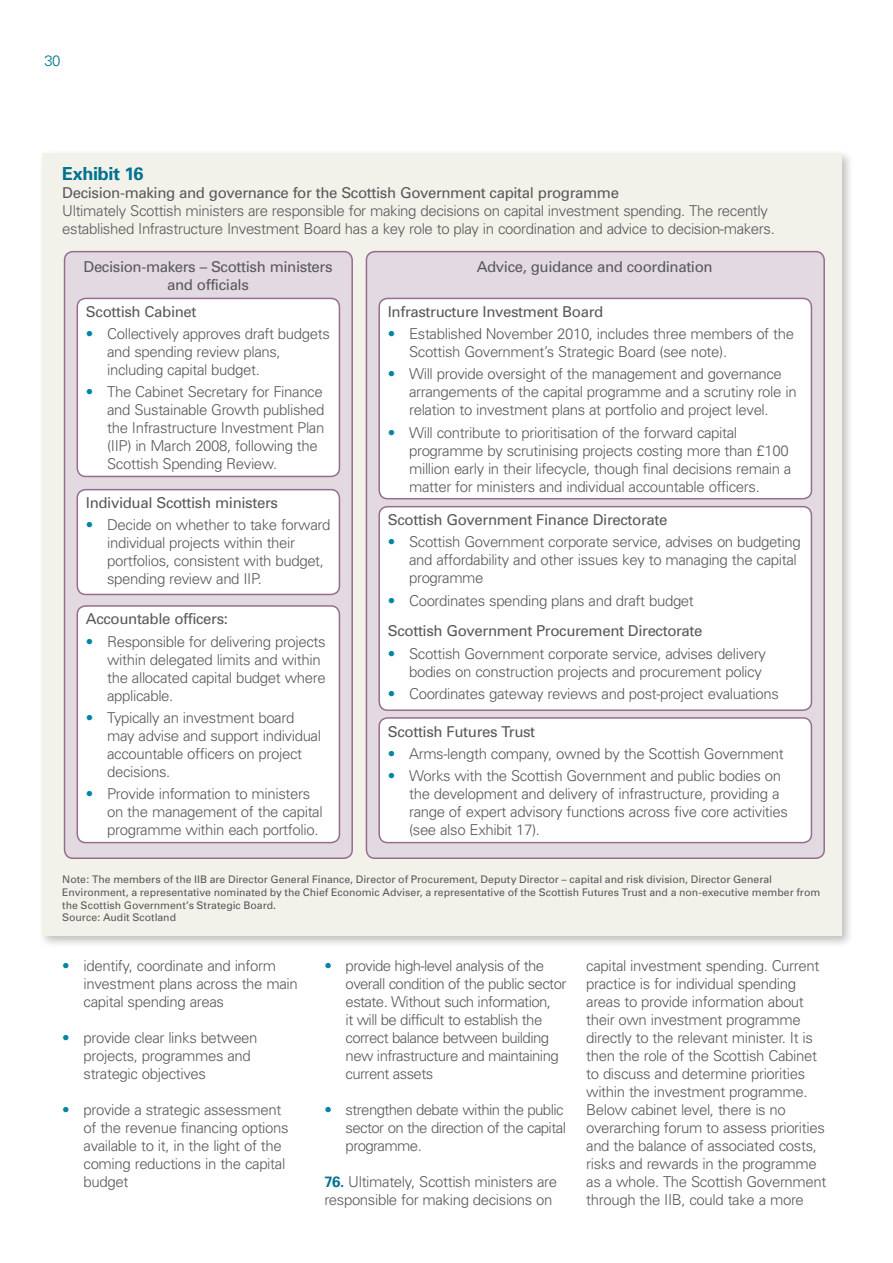
<style>
.page{position:relative;width:893px;height:1263px;background:#fff}
.page>*{position:absolute;margin:0;border:0;box-sizing:border-box;transform-origin:0 0}
.t1{font:700 18px "Univers";letter-spacing:-.02em;color:#00728f}
.Paragraph{font:300 15px/18px "Univers";letter-spacing:-.025em;color:#58595b}
.Paragraph_-_bullet{font:300 15px/18px "Univers";letter-spacing:-.04em;color:#58595b}
.t2{font:15px/18px "Univers";letter-spacing:-.025em;color:#58595b;text-align:center}
.t3{font:300 15px "Univers";color:#00728f}
.t4{font:10.5px/12.6px "Univers";color:#58595b}
.s1{font-weight:400}
.s2{color:#0086a2}
.s3{font-weight:300;color:#0086a2}
.s4{font-weight:300}
.s5{font-weight:700;color:#00728f}
</style>
<div class="page">
<div style="left:39px;top:149px;width:815px;height:799px;background:#000;opacity:.25"></div>
<div style="left:43px;top:153px;width:799px;height:782px;background:#f2f1ea"></div>
<div style="left:65px;top:252px;width:287px;height:606px;background:#e3d9e0;border-radius:9px"></div>
<div style="left:64px;top:251px;width:289px;height:608px;border:2px solid #956e8e;border-radius:9px"></div>
<div style="left:77px;top:298px;width:262px;height:178px;background:#fff;border-radius:9px"></div>
<div style="left:77px;top:298px;width:263px;height:179px;border:2px solid #956e8e;border-radius:9px"></div>
<div style="left:77px;top:490px;width:262px;height:104px;background:#fff;border-radius:9px"></div>
<div style="left:77px;top:489px;width:263px;height:106px;border:2px solid #956e8e;border-radius:9px"></div>
<div style="left:77px;top:606px;width:262px;height:236px;background:#fff;border-radius:9px"></div>
<div style="left:77px;top:605px;width:263px;height:238px;border:2px solid #956e8e;border-radius:9px"></div>
<div style="left:366px;top:252px;width:458px;height:606px;background:#e3d9e0;border-radius:9px"></div>
<div style="left:366px;top:251px;width:459px;height:608px;border:2px solid #956e8e;border-radius:9px"></div>
<div style="left:379px;top:298px;width:432px;height:201px;background:#fff;border-radius:9px"></div>
<div style="left:378px;top:298px;width:434px;height:201px;border:2px solid #956e8e;border-radius:9px"></div>
<div style="left:379px;top:507px;width:432px;height:203px;background:#fff;border-radius:9px"></div>
<div style="left:378px;top:506px;width:434px;height:205px;border:2px solid #956e8e;border-radius:9px"></div>
<div style="left:379px;top:718px;width:432px;height:124px;background:#fff;border-radius:9px"></div>
<div style="left:378px;top:717px;width:434px;height:126px;border:2px solid #956e8e;border-radius:9px"></div>
<p class="t3" style="left:45px;top:52px;width:17px">30</p>
<p class="t1" style="left:62px;top:163px;width:83px">Exhibit 16</p>
<p class="Paragraph" style="left:62px;top:184px;width:714px"><span class="s1">Decision-making and governance for the Scottish Government capital programme<br></span>Ultimately Scottish ministers are responsible for making decisions on capital investment spending. The recently established Infrastructure Investment Board has a key role to play in coordination and advice to decision-makers.</p>
<p class="t2" style="left:84px;top:258px;width:250px">Decision-makers – Scottish ministers and officials</p>
<p class="t2" style="left:86px;top:303px;width:112px">Scottish Cabinet</p>
<p class="Paragraph" style="left:107px;top:325px;width:224px;text-indent:-21px"><span class="s2">•</span> Collectively approves draft budgets and spending review plans, including capital budget.</p>
<p class="Paragraph" style="left:107px;top:383px;width:219px;text-indent:-21px"><span class="s2">•</span> The Cabinet Secretary for Finance and Sustainable Growth published the Infrastructure Investment Plan (IIP) in March 2008, following the Scottish Spending Review.</p>
<p class="t2" style="left:86px;top:494px;width:194px">Individual Scottish ministers</p>
<p class="Paragraph" style="left:107px;top:516px;width:225px;text-indent:-21px"><span class="s2">•</span> Decide on whether to take forward individual projects within their portfolios, consistent with budget, spending review and IIP.</p>
<p class="t2" style="left:86px;top:610px;width:144px">Accountable officers:</p>
<p class="Paragraph" style="left:107px;top:632px;width:220px;text-indent:-21px"><span class="s2">•</span> Responsible for delivering projects within delegated limits and within the allocated capital budget where applicable.</p>
<p class="Paragraph" style="left:107px;top:708px;width:215px;text-indent:-21px"><span class="s2">•</span> Typically an investment board may advise and support individual accountable officers on project decisions.</p>
<p class="Paragraph" style="left:107px;top:785px;width:217px;text-indent:-21px"><span class="s2">•</span> Provide information to ministers on the management of the capital programme within each portfolio.</p>
<p class="t2" style="left:477px;top:258px;width:237px">Advice, guidance and coordination</p>
<p class="t2" style="left:388px;top:303px;width:217px">Infrastructure Investment Board</p>
<p class="Paragraph" style="left:409px;top:325px;width:386px;text-indent:-21px"><span class="s2">•</span> Established November 2010, includes three members of the<br>Scottish Government’s Strategic Board (see note).</p>
<p class="Paragraph" style="left:409px;top:365px;width:389px;text-indent:-21px"><span class="s2">•</span> Will provide oversight of the management and governance arrangements of the capital programme and a scrutiny role in relation to investment plans at portfolio and project level.</p>
<p class="Paragraph" style="left:409px;top:423px;width:384px;text-indent:-21px"><span class="s2">•</span> Will contribute to prioritisation of the forward capital programme by scrutinising projects costing more than £100 million early in their lifecycle, though final decisions remain a matter for ministers and individual accountable officers.</p>
<p class="t2" style="left:388px;top:511px;width:281px">Scottish Government Finance Directorate</p>
<p class="Paragraph" style="left:409px;top:533px;width:393px;text-indent:-21px"><span class="s2">•</span> Scottish Government corporate service, advises on budgeting and affordability and other issues key to managing the capital programme</p>
<p class="t2" style="left:388px;top:585px;width:316px;line-height:30.8px;text-align:left"><span class="s3">•</span> <span class="s4">Coordinates spending plans and draft budget<br></span>Scottish Government Procurement Directorate</p>
<p class="Paragraph" style="left:388px;top:644px;width:380px;text-align:right"><span class="s2">•</span> Scottish Government corporate service, advises delivery bodies on construction projects and procurement policy</p>
<p class="Paragraph" style="left:388px;top:684px;width:393px"><span class="s2">•</span> Coordinates gateway reviews and post-project evaluations</p>
<p class="t2" style="left:388px;top:723px;width:149px">Scottish Futures Trust</p>
<p class="Paragraph" style="left:388px;top:745px;width:398px"><span class="s2">•</span> Arms-length company, owned by the Scottish Government</p>
<p class="Paragraph" style="left:409px;top:767px;width:380px;text-indent:-21px"><span class="s2">•</span> Works with the Scottish Government and public bodies on the development and delivery of infrastructure, providing a range of expert advisory functions across five core activities (see also Exhibit 17).</p>
<p class="t4" style="left:62px;top:873px;width:759px">Note: The members of the IIB are Director General Finance, Director of Procurement, Deputy Director – capital and risk division, Director General Environment, a representative nominated by the Chief Economic Adviser, a representative of the Scottish Futures Trust and a non-executive member from the Scottish Government’s Strategic Board.<br>Source: Audit Scotland</p>
<p class="Paragraph_-_bullet" style="left:84px;top:956px;width:216px;text-indent:-21px"><span class="s2">•</span> identify, coordinate and inform investment plans across the main capital spending areas</p>
<p class="Paragraph_-_bullet" style="left:84px;top:1028px;width:176px;text-indent:-21px"><span class="s2">•</span> provide clear links between projects, programmes and strategic objectives</p>
<p class="Paragraph_-_bullet" style="left:84px;top:1100px;width:207px;text-indent:-21px"><span class="s2">•</span> provide a strategic assessment of the revenue financing options available to it, in the light of the coming reductions in the capital budget</p>
<p class="Paragraph_-_bullet" style="left:346px;top:956px;width:222px;text-indent:-21px"><span class="s2">•</span> provide high-level analysis of the overall condition of the public sector estate. Without such information,<br>it will be difficult to establish the correct balance between building new infrastructure and maintaining current assets</p>
<p class="Paragraph_-_bullet" style="left:346px;top:1100px;width:222px;text-indent:-21px"><span class="s2">•</span> strengthen debate within the public sector on the direction of the capital programme.</p>
<p class="Paragraph" style="left:324px;top:1172px;width:234px"><span class="s5">76.</span> Ultimately, Scottish ministers are responsible for making decisions on</p>
<p class="Paragraph" style="left:586px;top:956px;width:242px">capital investment spending. Current practice is for individual spending areas to provide information about their own investment programme directly to the relevant minister. It is then the role of the Scottish Cabinet to discuss and determine priorities within the investment programme.<br>Below cabinet level, there is no overarching forum to assess priorities and the balance of associated costs, risks and rewards in the programme as a whole. The Scottish Government through the IIB, could take a more</p>
</div>
